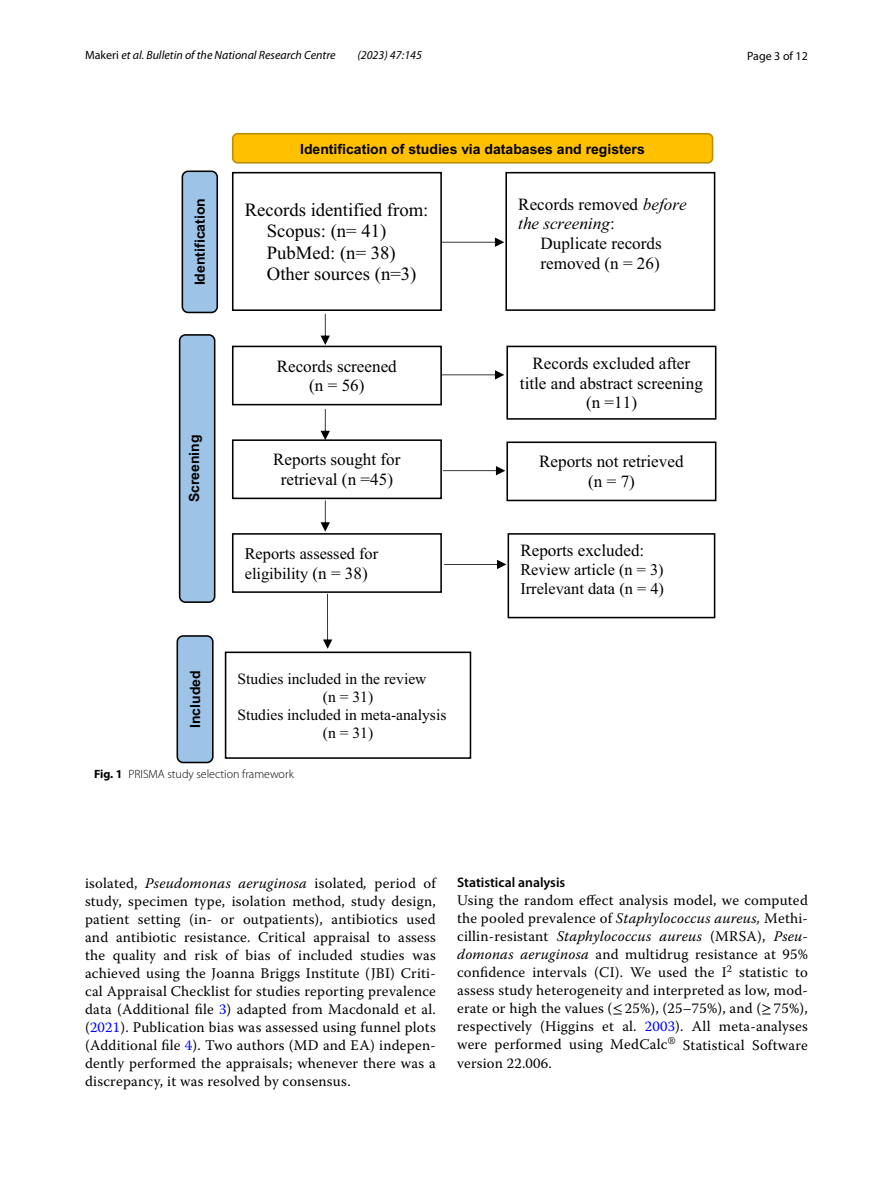
<style>
.page{position:relative;width:893px;height:1187px;background:#fff}
.page>*{position:absolute;margin:0;border:0;box-sizing:border-box;transform-origin:0 0}
.t1{font:18.75px/21.6px "Times New Roman";color:#000}
.t2{font:17.1px/19.6px "Times New Roman";color:#000;text-align:center}
.t3{font:italic 17.1px/19.6px "Times New Roman";color:#000}
.t4{font:16.35px/19.6px "Times New Roman";color:#000}
.t5{font:15.6px "Times New Roman";color:#000}
.t6{font:14.7px/18px "Warnock Pro";letter-spacing:.015em;color:#000;text-align:justify}
.t7{font:700 13.95px "Arial";color:#000}
.t8{font:600 13.8px "Myriad Pro";color:#000}
.t9{font:italic 12px "Myriad Pro";color:#000}
.t10{font:300 12px "Myriad Pro";color:#000}
.t11{font:12px "Myriad Pro";color:#000}
.s1{font-style:normal}
.s2{font-size:17.1px}
.s3{font-weight:700}
.s4{font-style:italic}
.s5{color:#00f}
.s6{font-family:"STIX"}
</style>
<div class="page">
<div style="left:232px;top:172px;width:210px;height:139px;border:2px solid #000"></div>
<div style="left:505px;top:172px;width:210px;height:139px;border:2px solid #000"></div>
<div style="left:232px;top:345px;width:210px;height:60px;border:2px solid #000"></div>
<div style="left:506px;top:345px;width:210px;height:74px;border:2px solid #000"></div>
<div style="left:232px;top:439px;width:210px;height:60px;border:2px solid #000"></div>
<div style="left:506px;top:441px;width:210px;height:60px;border:2px solid #000"></div>
<div style="left:232px;top:533px;width:210px;height:60px;border:2px solid #000"></div>
<div style="left:508px;top:533px;width:207px;height:85px;border:2px solid #000"></div>
<div style="left:225px;top:651px;width:246px;height:107px;border:2px solid #000"></div>
<svg style="left:442px;top:237px;width:62px;height:10px"></svg>
<svg style="left:442px;top:370px;width:62px;height:9px"></svg>
<svg style="left:443px;top:466px;width:62px;height:9px"></svg>
<svg style="left:444px;top:559px;width:62px;height:10px"></svg>
<div style="left:233px;top:134px;width:480px;height:29px;background:#ffc000;border-radius:5px"></div>
<div style="left:232px;top:133px;width:481px;height:30px;border:2px solid #bc8c00;border-radius:5px"></div>
<div style="left:182px;top:171px;width:35px;height:141px;background:#9dc3e6;border-radius:6px"></div>
<div style="left:182px;top:170px;width:36px;height:143px;border:2px solid #000;border-radius:6px"></div>
<div style="left:180px;top:335px;width:35px;height:267px;background:#9dc3e6;border-radius:6px"></div>
<div style="left:179px;top:334px;width:36px;height:269px;border:2px solid #000;border-radius:6px"></div>
<div style="left:177px;top:636px;width:36px;height:126px;background:#9dc3e6;border-radius:6px"></div>
<div style="left:177px;top:635px;width:37px;height:128px;border:2px solid #000;border-radius:6px"></div>
<svg style="left:321px;top:314px;width:9px;height:31px"></svg>
<svg style="left:321px;top:500px;width:9px;height:31px"></svg>
<svg style="left:323px;top:593px;width:9px;height:55px"></svg>
<svg style="left:321px;top:409px;width:9px;height:31px"></svg>
<p class="t9" style="left:85px;top:48px;width:252px"><span class="s1">Makeri</span> et al. Bulletin of the National Research Centre</p>
<p class="t9" style="left:357px;top:48px;width:66px">(2023) 47:145</p>
<p class="t11" style="left:747px;top:48px;width:62px">Page 3 of 12</p>
<p class="t7" style="left:190px;top:285px;width:89px;rotate:-90deg">Identification</p>
<p class="t7" style="left:184px;top:502px;width:69px;rotate:-90deg">Screening</p>
<p class="t7" style="left:185px;top:728px;width:59px;rotate:-90deg">Included</p>
<p class="t7" style="left:300px;top:140px;width:346px">Identification of studies via databases and registers</p>
<p class="t1" style="left:267px;top:200px;width:163px;text-indent:-22px">Records identified from:<br>Scopus: (n= 41)<br>PubMed: (n= 38)<br>Other sources (n=3)</p>
<p class="t3" style="left:518px;top:194px;width:170px"><span class="s1">Records removed</span> before the screening<span class="s1">:</span></p>
<p class="t2" style="left:540px;top:235px;width:123px;text-align:left">Duplicate records removed (n = 26)</p>
<p class="t2" style="left:277px;top:358px;width:122px">Records screened (n = 56)</p>
<p class="t2" style="left:520px;top:355px;width:184px">Records excluded after title and abstract screening (n =11)</p>
<p class="t2" style="left:273px;top:451px;width:129px">Reports sought for retrieval (n =45)</p>
<p class="t2" style="left:539px;top:453px;width:146px">Reports not retrieved (n = 7)</p>
<p class="t4" style="left:245px;top:545px;width:135px">Reports assessed for eligibility <span class="s2">(n = 38)</span></p>
<p class="t2" style="left:520px;top:542px;width:125px">Reports excluded:</p>
<p class="t4" style="left:520px;top:562px;width:145px;line-height:18.8px">Review article (n = 3)<br>Irrelevant data (n = 4)</p>
<p class="t5" style="left:238px;top:672px;width:190px">Studies included in the review</p>
<p class="t5" style="left:323px;top:690px;width:52px">(n = 31)</p>
<p class="t5" style="left:238px;top:708px;width:210px">Studies included in meta-analysis</p>
<p class="t5" style="left:323px;top:727px;width:52px">(n = 31)</p>
<p class="t10" style="left:94px;top:767px;width:201px"><span class="s3">Fig. 1</span> PRISMA study selection framework</p>
<p class="t6" style="left:85px;top:873px;width:352px">isolated, <span class="s4">Pseudomonas aeruginosa</span> isolated<span class="s4">,</span> period of study, specimen type, isolation method, study design, patient setting (in- or outpatients), antibiotics used and antibiotic resistance. Critical appraisal to assess the quality and risk of bias of included studies was achieved using the Joanna Briggs Institute (JBI) Criti&shy;cal Appraisal Checklist for studies reporting prevalence data (Additional file <span class="s5">3</span>) adapted from Macdonald et al. (<span class="s5">2021</span>). Publication bias was assessed using funnel plots (Additional file <span class="s5">4</span>). Two authors (MD and EA) indepen&shy;dently performed the appraisals; whenever there was a discrepancy, it was resolved by consensus.</p>
<p class="t8" style="left:457px;top:873px;width:110px">Statistical analysis</p>
<p class="t6" style="left:457px;top:891px;width:352px">Using the random effect analysis model, we computed the pooled prevalence of <span class="s4">Staphylococcus aureus,</span> Methi&shy;cillin-resistant <span class="s4">Staphylococcus aureus</span> (MRSA), <span class="s4">Pseu&shy;domonas aeruginosa</span> and multidrug resistance at 95% confidence intervals (CI). We used the I<sup>2</sup> statistic to assess study heterogeneity and interpreted as low, mod&shy;erate or high the values (<span class="s6">≤</span>25%), (25–75%), and (<span class="s6">≥</span>75%), respectively (Higgins et al. <span class="s5">2003</span>). All meta-analyses were performed using MedCalc<sup>®</sup> Statistical Software version 22.006.</p>
</div>
